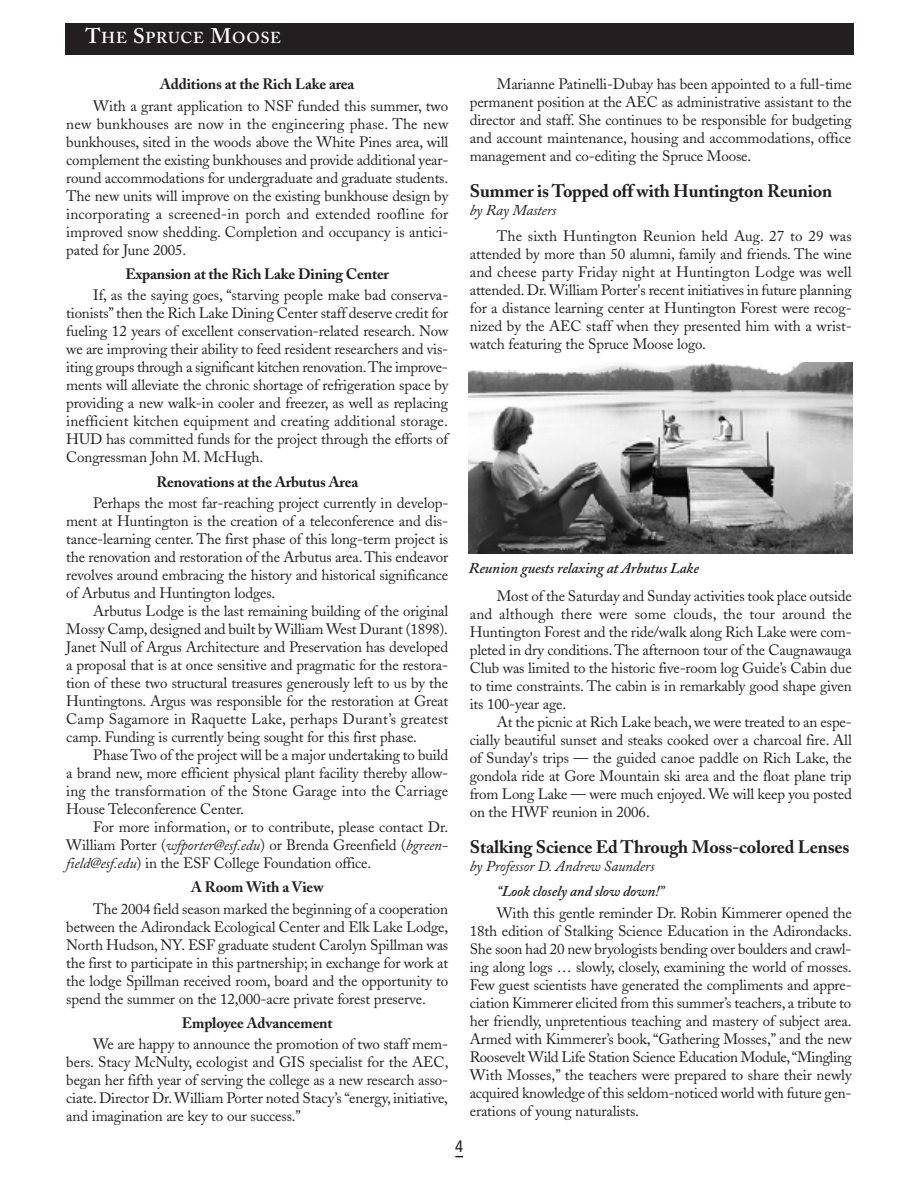
<style>
.page{position:relative;width:918px;height:1188px;background:#fff}
.page>*{position:absolute;margin:0;border:0;box-sizing:border-box;transform-origin:0 0}
.t1{font:700 18px "Adobe Caslon";letter-spacing:-.01em;color:#231f20}
.t2{font:condensed 16.5px "Frutiger";color:#231f20}
.t3{font:600 15.75px "Adobe Caslon";letter-spacing:.055em;color:#fff}
.t4{font:15px/18px "Adobe Caslon";letter-spacing:-.01em;color:#231f20;text-align:justify}
.t5{font:700 15px "Adobe Caslon";letter-spacing:-.01em;color:#231f20}
.t6{font:italic 600 15px "Adobe Caslon";letter-spacing:-.01em;color:#231f20}
.t7{font:italic 15px "Adobe Caslon";letter-spacing:-.01em;color:#231f20}
.s1{font-size:21px}
.s2{font-style:italic}
</style>
<div class="page">
<div style="left:65px;top:23px;width:789px;height:31px;background:#231f20"></div>
<img style="left:468px;top:363px;width:384px;height:191px">
<p class="t3" style="left:86px;top:32px;width:197px"><span class="s1">T</span>HE <span class="s1">S</span>PRUCE <span class="s1">M</span>OOSE</p>
<p class="t5" style="left:160px;top:78px;width:196px">Additions at the Rich Lake area</p>
<p class="t4" style="left:66px;top:98px;width:384px;text-indent:27px">With a grant application to NSF funded this summer, two new bunkhouses are now in the engineering phase. The new bunkhouses, sited in the woods above the White Pines area, will complement the existing bunkhouses and provide additional year&shy;round accommodations for undergraduate and graduate students.<br>The new units will improve on the existing bunkhouse design by incorporating a screened-in porch and extended roofline for improved snow shedding. Completion and occupancy is antici&shy;pated for June 2005.</p>
<p class="t5" style="left:126px;top:268px;width:265px">Expansion at the Rich Lake Dining Center</p>
<p class="t4" style="left:66px;top:288px;width:384px;text-indent:27px">If, as the saying goes, “starving people make bad conserva&shy;tionists” then the Rich Lake Dining Center staff deserve credit for fueling 12 years of excellent conservation-related research. Now we are improving their ability to feed resident researchers and vis&shy;iting groups through a significant kitchen renovation.The improve&shy;ments will alleviate the chronic shortage of refrigeration space by providing a new walk-in cooler and freezer, as well as replacing inefficient kitchen equipment and creating additional storage.<br>HUD has committed funds for the project through the efforts of Congressman John M. McHugh.</p>
<p class="t5" style="left:156px;top:476px;width:203px">Renovations at the Arbutus Area</p>
<p class="t4" style="left:66px;top:496px;width:384px;text-indent:27px">Perhaps the most far-reaching project currently in develop&shy;ment at Huntington is the creation of a teleconference and dis&shy;tance-learning center. The first phase of this long-term project is the renovation and restoration of the Arbutus area. This endeavor revolves around embracing the history and historical significance of Arbutus and Huntington lodges.</p>
<p class="t4" style="left:66px;top:604px;width:384px;text-indent:27px">Arbutus Lodge is the last remaining building of the original Mossy Camp, designed and built by William West Durant (1898).<br>Janet Null of Argus Architecture and Preservation has developed a proposal that is at once sensitive and pragmatic for the restora&shy;tion of these two structural treasures generously left to us by the Huntingtons. Argus was responsible for the restoration at Great Camp Sagamore in Raquette Lake, perhaps Durant’s greatest camp. Funding is currently being sought for this first phase.</p>
<p class="t4" style="left:66px;top:748px;width:384px;text-indent:27px">Phase Two of the project will be a major undertaking to build a brand new, more efficient physical plant facility thereby allow&shy;ing the transformation of the Stone Garage into the Carriage House Teleconference Center.</p>
<p class="t4" style="left:66px;top:820px;width:383px;text-indent:27px">For more information, or to contribute, please contact Dr.<br>William Porter (<span class="s2">wfporter@esf.edu</span>) or Brenda Greenfield (<span class="s2">bgreen&shy;field@esf.edu</span>) in the ESF College Foundation office.</p>
<p class="t5" style="left:191px;top:881px;width:134px">A Room With a View</p>
<p class="t4" style="left:66px;top:901px;width:384px;text-indent:27px">The 2004 field season marked the beginning of a cooperation between the Adirondack Ecological Center and Elk Lake Lodge, North Hudson, NY. ESF graduate student Carolyn Spillman was the first to participate in this partnership; in exchange for work at the lodge Spillman received room, board and the opportunity to spend the summer on the 12,000-acre private forest preserve.</p>
<p class="t5" style="left:182px;top:1017px;width:152px">Employee Advancement</p>
<p class="t4" style="left:66px;top:1037px;width:384px;text-indent:27px">We are happy to announce the promotion of two staff mem&shy;bers. Stacy McNulty, ecologist and GIS specialist for the AEC, began her fifth year of serving the college as a new research asso&shy;ciate. Director Dr. William Porter noted Stacy’s “energy, initiative, and imagination are key to our success.”</p>
<p class="t4" style="left:470px;top:77px;width:384px;text-indent:27px">Marianne Patinelli-Dubay has been appointed to a full-time permanent position at the AEC as administrative assistant to the director and staff. She continues to be responsible for budgeting and account maintenance, housing and accommodations, office management and co-editing the Spruce Moose.</p>
<p class="t1" style="left:470px;top:184px;width:364px">Summer is Topped off with Huntington Reunion</p>
<p class="t7" style="left:470px;top:205px;width:88px">by Ray Masters</p>
<p class="t4" style="left:470px;top:229px;width:384px;text-indent:27px">The sixth Huntington Reunion held Aug. 27 to 29 was attended by more than 50 alumni, family and friends. The wine and cheese party Friday night at Huntington Lodge was well attended. Dr. William Porter's recent initiatives in future planning for a distance learning center at Huntington Forest were recog&shy;nized by the AEC staff when they presented him with a wrist&shy;watch featuring the Spruce Moose logo.</p>
<p class="t6" style="left:469px;top:563px;width:231px">Reunion guests relaxing at Arbutus Lake</p>
<p class="t4" style="left:470px;top:589px;width:384px;text-indent:27px">Most of the Saturday and Sunday activities took place outside and although there were some clouds, the tour around the Huntington Forest and the ride/walk along Rich Lake were com&shy;pleted in dry conditions.The afternoon tour of the Caugnawauga Club was limited to the historic five-room log Guide’s Cabin due to time constraints. The cabin is in remarkably good shape given its 100-year age.</p>
<p class="t4" style="left:470px;top:715px;width:384px;text-indent:27px">At the picnic at Rich Lake beach, we were treated to an espe&shy;cially beautiful sunset and steaks cooked over a charcoal fire. All of Sunday's trips — the guided canoe paddle on Rich Lake, the gondola ride at Gore Mountain ski area and the float plane trip from Long Lake — were much enjoyed. We will keep you posted on the HWF reunion in 2006.</p>
<p class="t1" style="left:470px;top:840px;width:381px">Stalking Science Ed Through Moss-colored Lenses</p>
<p class="t7" style="left:470px;top:861px;width:186px">by Professor D. Andrew Saunders</p>
<p class="t6" style="left:497px;top:886px;width:169px">“Look closely and slow down!”</p>
<p class="t4" style="left:470px;top:905px;width:384px;text-indent:27px">With this gentle reminder Dr. Robin Kimmerer opened the 18th edition of Stalking Science Education in the Adirondacks.<br>She soon had 20 new bryologists bending over boulders and crawl&shy;ing along logs … slowly, closely, examining the world of mosses.<br>Few guest scientists have generated the compliments and appre&shy;ciation Kimmerer elicited from this summer’s teachers, a tribute to her friendly, unpretentious teaching and mastery of subject area.<br>Armed with Kimmerer’s book, “Gathering Mosses,” and the new Roosevelt Wild Life Station Science Education Module,“Mingling With Mosses,” the teachers were prepared to share their newly acquired knowledge of this seldom-noticed world with future gen&shy;erations of young naturalists.</p>
<p class="t2" style="left:455px;top:1139px;width:9px">4</p>
</div>
